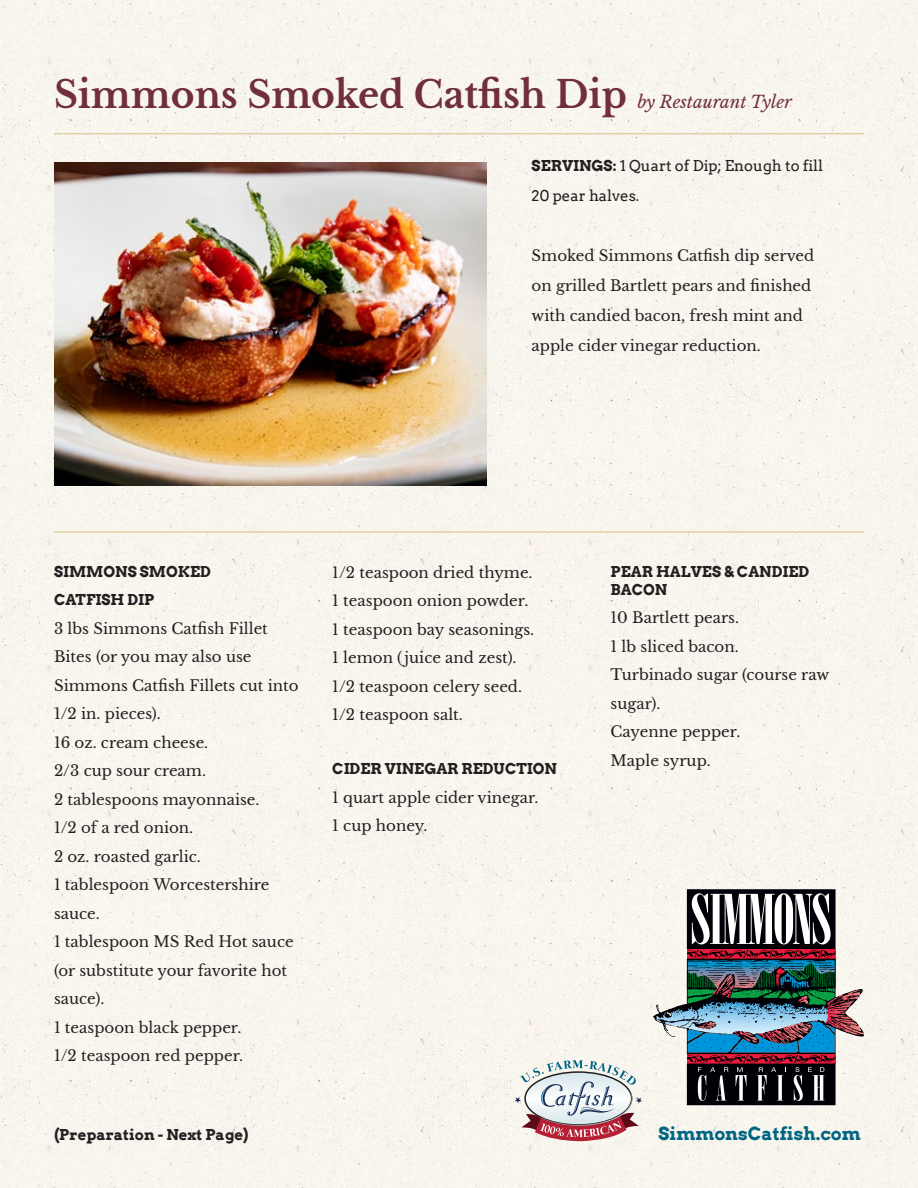
<style>
.page{position:relative;width:918px;height:1188px;background:#fff}
.page>*{position:absolute;margin:0;border:0;box-sizing:border-box;transform-origin:0 0}
.t1{font:700 37.2px "Libre Baskerville";color:#702e3e}
.t2{font:700 18px "Arvo";color:#006582}
.t3{font:15px/28.5px "Libre Baskerville";color:#231f20}
.t4{font:700 15px/28.5px "Arvo";color:#231f20}
.t5{font:15px/30px "Arvo";color:#231f20}
.s1{font-weight:400;font-style:italic;font-size:16.95px}
.s2{font-weight:700}
</style>
<div class="page">
<div style="left:0;top:0;width:918px;height:480px;background:#f9f6ee"></div>
<div style="left:0;top:480px;width:918px;height:480px;background:#f9f6ee"></div>
<div style="left:0;top:960px;width:918px;height:228px;background:#f9f6ed"></div>
<img style="left:54px;top:162px;width:432px;height:324px">
<hr style="left:54px;top:531px;width:810px;height:2px;background:#e0d0a6">
<hr style="left:54px;top:133px;width:810px;height:1px;background:#e0d0a6">
<img style="left:653px;top:889px;width:211px;height:216px">
<svg style="left:692px;top:893px;width:139px;height:51px"></svg>
<svg style="left:698px;top:1067px;width:30px;height:34px"></svg>
<svg style="left:736px;top:1067px;width:11px;height:34px"></svg>
<svg style="left:757px;top:1067px;width:29px;height:34px"></svg>
<svg style="left:794px;top:1067px;width:31px;height:34px"></svg>
<svg style="left:515px;top:1060px;width:127px;height:81px"></svg>
<h1 class="t1" style="left:54px;top:72px;width:740px">Simmons Smoked Catfish Dip <span class="s1">by Restaurant Tyler</span></h1>
<p class="t5" style="left:532px;top:151px;width:293px"><span class="s2">SERVINGS:</span> 1 Quart of Dip; Enough to fill<br>20 pear halves.</p>
<p class="t3" style="left:532px;top:241px;width:284px;line-height:30px">Smoked Simmons Catfish dip served on grilled Bartlett pears and finished with candied bacon, fresh mint and apple cider vinegar reduction.</p>
<p class="t4" style="left:54px;top:557px;width:158px">SIMMONS SMOKED<br>CATFISH DIP</p>
<p class="t3" style="left:54px;top:614px;width:246px">3 lbs Simmons Catfish Fillet<br>Bites (or you may also use<br>Simmons Catfish Fillets cut into<br>1/2 in. pieces).<br>16 oz. cream cheese.<br>2/3 cup sour cream.<br>2 tablespoons mayonnaise.<br>1/2 of a red onion.<br>2 oz. roasted garlic.<br>1 tablespoon Worcestershire sauce.<br>1 tablespoon MS Red Hot sauce (or substitute your favorite hot sauce).<br>1 teaspoon black pepper.<br>1/2 teaspoon red pepper.</p>
<p class="t3" style="left:332px;top:558px;width:203px">1/2 teaspoon dried thyme.<br>1 teaspoon onion powder.<br>1 teaspoon bay seasonings.<br>1 lemon ( juice and zest).<br>1/2 teaspoon celery seed.<br>1/2 teaspoon salt.</p>
<p class="t4" style="left:332px;top:755px;width:226px">CIDER VINEGAR REDUCTION</p>
<p class="t3" style="left:332px;top:783px;width:208px">1 quart apple cider vinegar.<br>1 cup honey.</p>
<p class="t4" style="left:611px;top:562px;width:200px;line-height:18px">PEAR HALVES &amp; CANDIED<br>BACON</p>
<p class="t3" style="left:611px;top:604px;width:220px">10 Bartlett pears.<br>1 lb sliced bacon.<br>Turbinado sugar (course raw sugar).<br>Cayenne pepper.<br>Maple syrup.</p>
<p class="t4" style="left:54px;top:1121px;width:196px">(Preparation - Next Page)</p>
<p class="t2" style="left:659px;top:1122px;width:204px">SimmonsCatfish.com</p>
</div>
